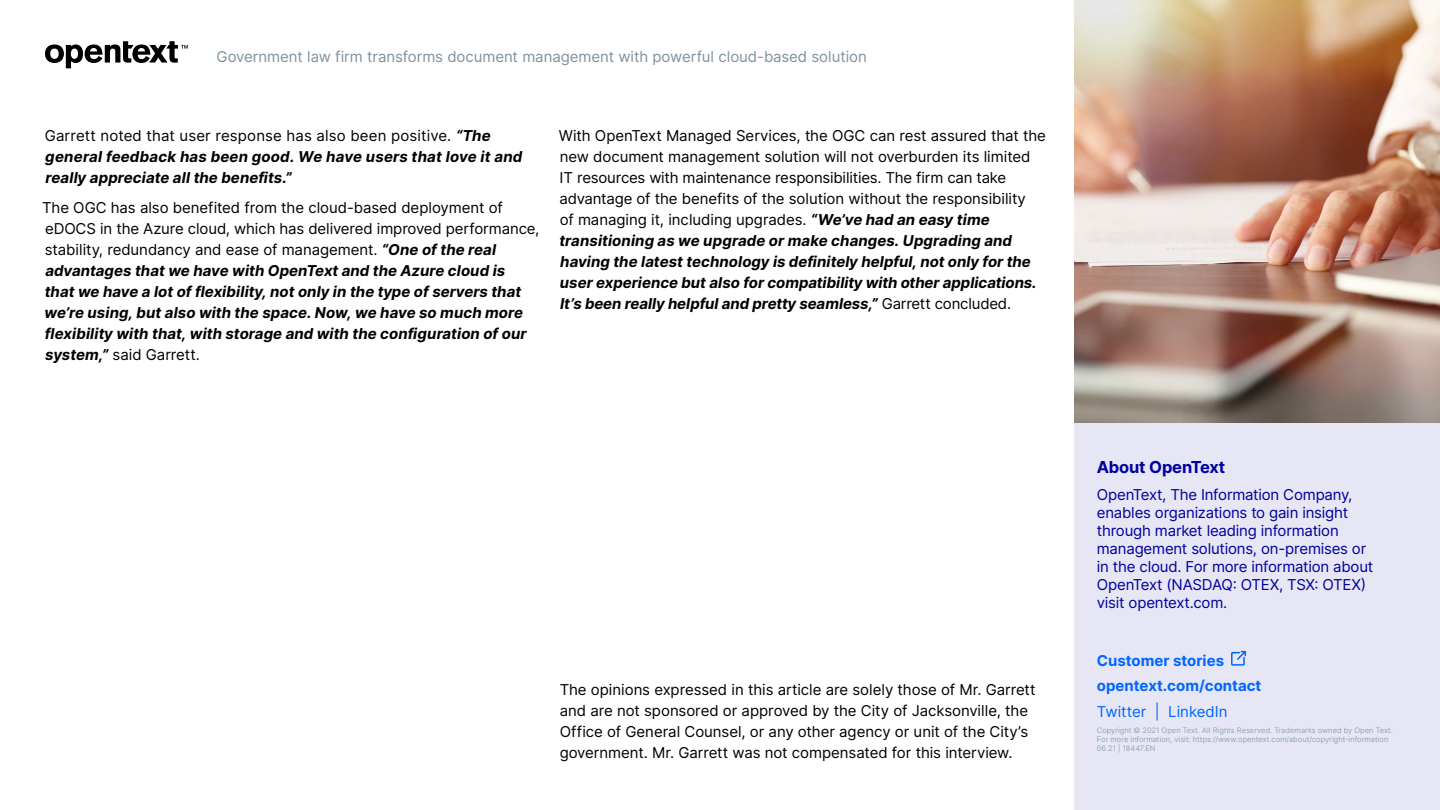
<style>
.page{position:relative;width:1440px;height:810px;background:#fff}
.page>*{position:absolute;margin:0;border:0;box-sizing:border-box;transform-origin:0 0}
.Sidebar_H1{font:700 16.5px "Inter";letter-spacing:-.01em;color:#00009f}
.Body{font:15px/21px "Inter";letter-spacing:-.005em;color:#000}
.Body-2{font:italic 700 15px/21px "Inter";letter-spacing:.005em;color:#000}
.About_OT{font:15px/18px "Inter";letter-spacing:-.015em;color:#00009f}
.t1{font:15px "Inter";letter-spacing:-.005em;color:#7e929f}
.Sidebar_H1-2{font:700 15px "Inter";color:#06f}
.t2{font:15px "Inter";color:#06f}
.About_OT-2{font:700 15px "Inter";color:#06f}
.Citation{font:300 7.5px/9px "Inter";letter-spacing:.005em;color:#7e929f}
.s1{font-weight:400;font-style:normal}
.s2{font-weight:700;font-style:italic}
</style>
<div class="page">
<svg style="left:45px;top:41px;width:143px;height:27px"></svg>
<div style="left:1074px;top:405px;width:366px;height:405px;background:#e6e6f5"></div>
<svg style="left:1231px;top:650px;width:15px;height:16px"></svg>
<img style="left:1074px;top:0;width:366px;height:423px">
<p class="t1" style="left:217px;top:46px;width:652px">Government law firm transforms document management with powerful cloud-based solution</p>
<p class="Body-2" style="left:45px;top:125px;width:479px"><span class="s1">Garrett noted that user response has also been positive.</span> “The general feedback has been good. We have users that love it and really appreciate all the benefits.”</p>
<p class="Body-2" style="left:42px;top:197px;width:499px"><span class="s1">The OGC has also benefited from the cloud-based deployment of eDOCS in the Azure cloud, which has delivered improved performance, stability, redundancy and ease of management.</span> “One of the real advantages that we have with OpenText and the Azure cloud is<br>that we have a lot of flexibility, not only in the type of servers that we’re using, but also with the space. Now, we have so much more flexibility with that, with storage and with the configuration of our system,” <span class="s1">said Garrett.</span></p>
<p class="Body" style="left:559px;top:125px;width:489px">With OpenText Managed Services, the OGC can rest assured that the new document management solution will not overburden its limited IT resources with maintenance responsibilities. The firm can take advantage of the benefits of the solution without the responsibility<br>of managing it, including upgrades. <span class="s2">“We’ve had an easy time transitioning as we upgrade or make changes. Upgrading and having the latest technology is definitely helpful, not only for the user experience but also for compatibility with other applications.<br>It’s been really helpful and pretty seamless,”</span> Garrett concluded.</p>
<p class="Body" style="left:560px;top:678px;width:478px">The opinions expressed in this article are solely those of Mr. Garrett and are not sponsored or approved by the City of Jacksonville, the Office of General Counsel, or any other agency or unit of the City’s government. Mr. Garrett was not compensated for this interview.</p>
<p class="Sidebar_H1" style="left:1097px;top:455px;width:130px">About OpenText</p>
<p class="About_OT" style="left:1097px;top:486px;width:278px">OpenText, The Information Company, enables organizations to gain insight through market leading information management solutions, on-premises or in the cloud. For more information about OpenText (NASDAQ: OTEX, TSX: OTEX) visit opentext.com.</p>
<p class="About_OT-2" style="left:1097px;top:649px;width:129px">Customer stories</p>
<p class="Sidebar_H1-2" style="left:1097px;top:675px;width:166px">opentext.com/contact</p>
<p class="t2" style="left:1097px;top:700px;width:132px">Twitter | LinkedIn</p>
<p class="Citation" style="left:1097px;top:726px;width:298px">Copyright © 2021 Open Text. All Rights Reserved. Trademarks owned by Open Text.<br>For more information, visit: https://www.opentext.com/about/copyright-information<br>06.21 | 18447.EN</p>
</div>
